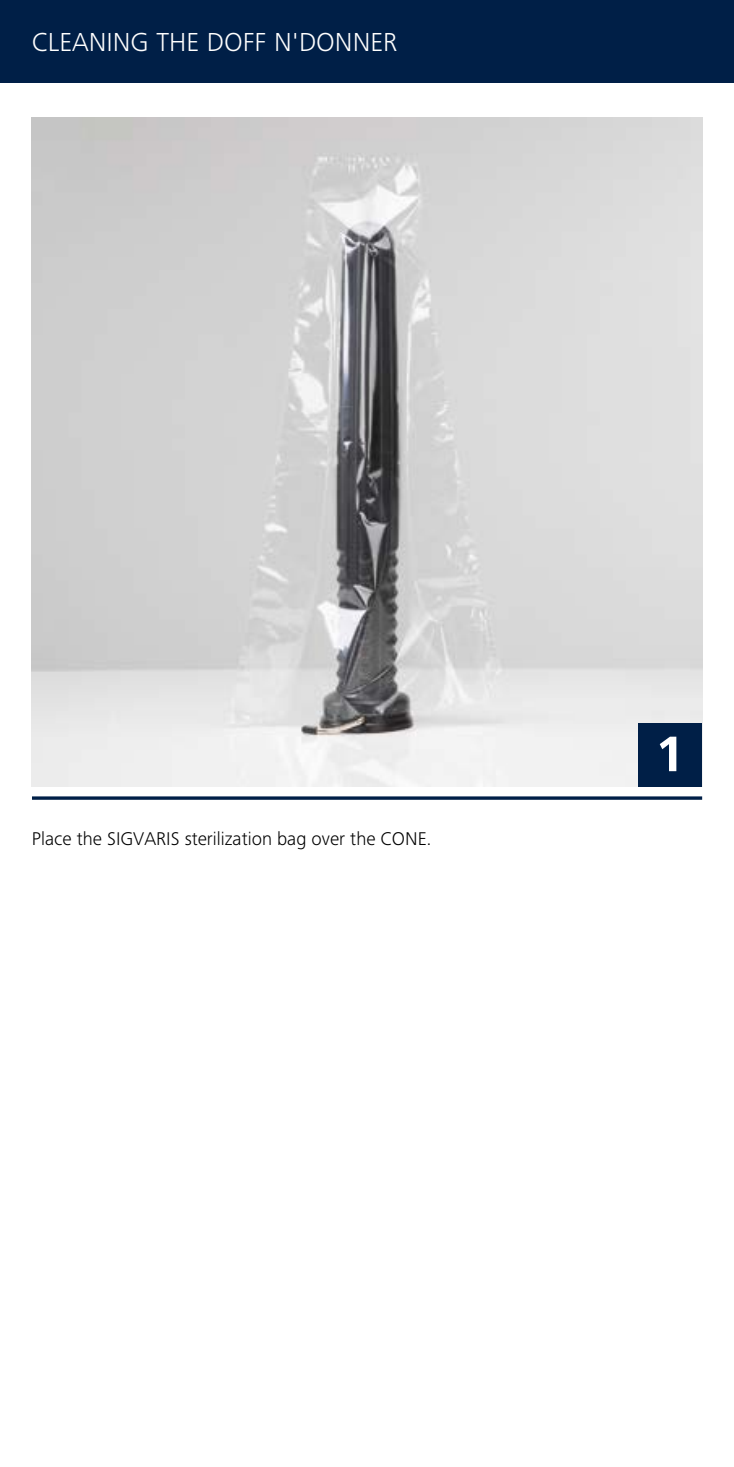
<style>
.page{position:relative;width:734px;height:1467px;background:#fff}
.page>*{position:absolute;margin:0;border:0;box-sizing:border-box;transform-origin:0 0}
.t1{font:700 51.75px "Frutiger Next LTW1 G";color:#fff}
.t2{font:300 27px "Frutiger Next LTW1 G";color:#fff}
.t3{font:300 19.12px "Frutiger Next LTW1 G";color:#000}
</style>
<div class="page">
<div style="left:0;top:0;width:733px;height:83px;background:#001f47"></div>
<img style="left:32px;top:117px;width:670px;height:670px">
<svg style="left:32px;top:796px;width:670px;height:4px;background:#274163"></svg>
<div style="left:638px;top:723px;width:64px;height:64px;background:#001f47"></div>
<h2 class="t2" style="left:32px;top:27px;width:367px">CLEANING THE DOFF N'DONNER</h2>
<p class="t3" style="left:32px;top:828px;width:401px">Place the SIGVARIS sterilization bag over the CONE.</p>
<h1 class="t1" style="left:655px;top:724px;width:32px">1</h1>
</div>
